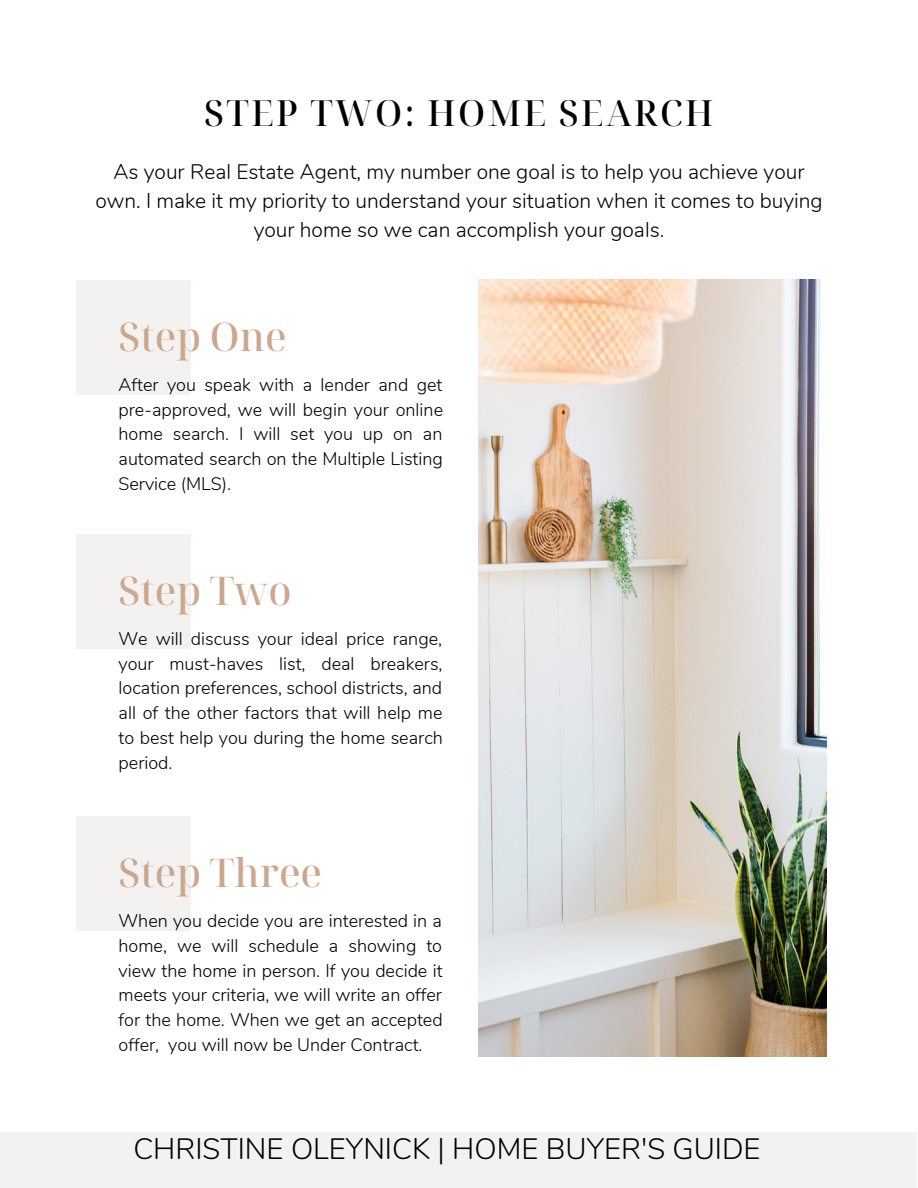
<style>
.page{position:relative;width:918px;height:1188px;background:#fff}
.page>*{position:absolute;margin:0;border:0;box-sizing:border-box;transform-origin:0 0}
.t1{font:500 39.45px "Noto Serif Display";color:#cca78d}
.t2{font:500 36px "Noto Serif Display";letter-spacing:.06em;color:#000}
.t3{font:300 29.4px "Nunito";color:#000}
.t4{font:300 21px/29.2px "Nunito";color:#000;text-align:center}
.t5{font:300 18px/24.8px "Nunito";color:#000;text-align:justify}
</style>
<div class="page">
<div style="left:76px;top:280px;width:115px;height:115px;background:#f3f2f0"></div>
<div style="left:76px;top:534px;width:115px;height:115px;background:#f3f2f0"></div>
<div style="left:76px;top:816px;width:115px;height:115px;background:#f3f2f0"></div>
<img style="left:478px;top:280px;width:349px;height:776px">
<div style="left:0;top:1132px;width:916px;height:56px;background:#f3f2f0"></div>
<h2 class="t2" style="left:204px;top:87px;width:511px">STEP TWO: HOME SEARCH</h2>
<p class="t4" style="left:95px;top:157px;width:729px">As your Real Estate Agent, my number one goal is to help you achieve your own. I make it my priority to understand your situation when it comes to buying your home so we can accomplish your goals.</p>
<h1 class="t1" style="left:119px;top:309px;width:170px">Step One</h1>
<p class="t5" style="left:119px;top:373px;width:326px">After you speak with a lender and get pre-approved, we will begin your online home search. I will set you up on an automated search on the Multiple Listing Service (MLS).</p>
<h1 class="t1" style="left:119px;top:563px;width:175px">Step Two</h1>
<p class="t5" style="left:119px;top:627px;width:326px">We will discuss your ideal price range, your must-haves list, deal breakers, location preferences, school districts, and all of the other factors that will help me to best help you during the home search period.</p>
<h1 class="t1" style="left:119px;top:845px;width:205px">Step Three</h1>
<p class="t5" style="left:119px;top:909px;width:326px">When you decide you are interested in a home, we will schedule a showing to view the home in person. If you decide it meets your criteria, we will write an offer for the home. When we get an accepted offer, you will now be Under Contract.</p>
<h3 class="t3" style="left:133px;top:1129px;width:629px">CHRISTINE OLEYNICK | HOME BUYER'S GUIDE</h3>
</div>
